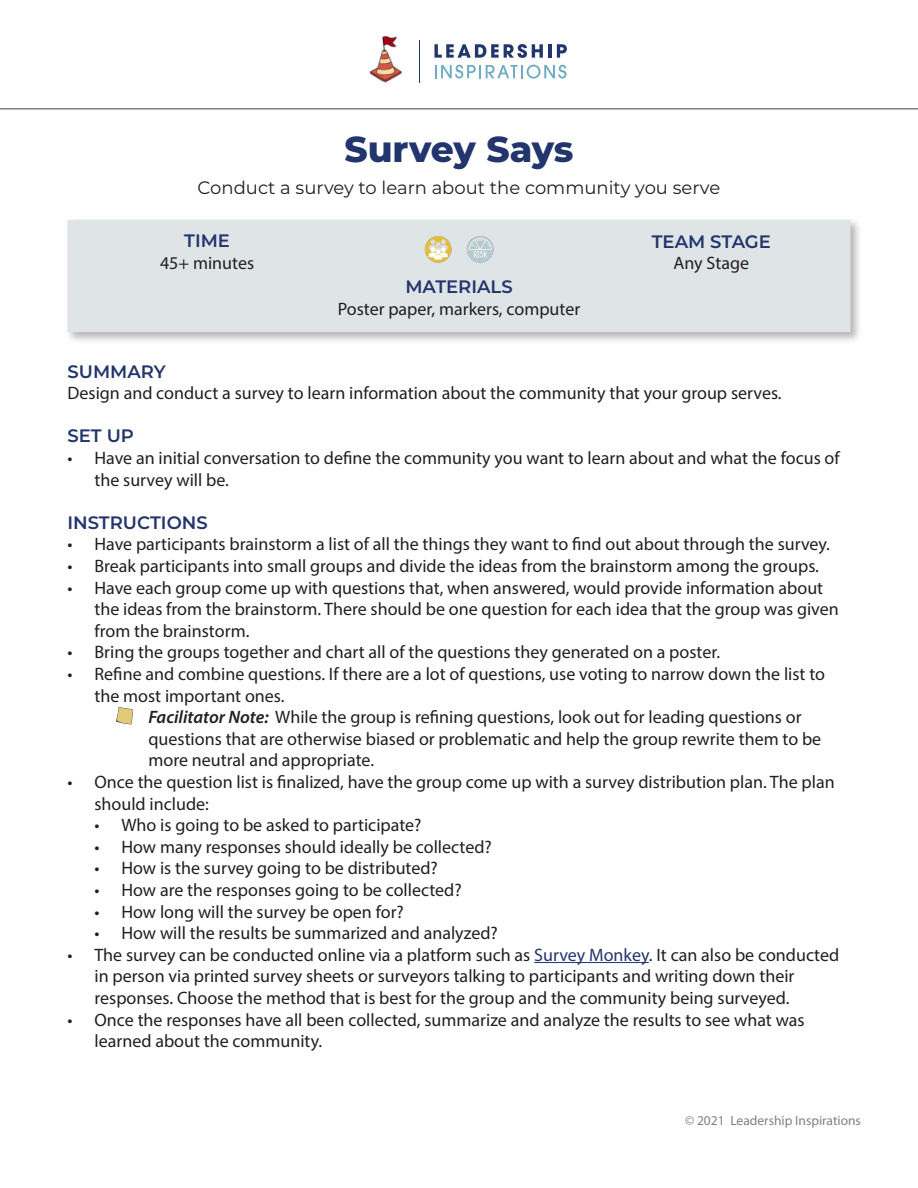
<style>
.page{position:relative;width:918px;height:1188px;background:#fff}
.page>*{position:absolute;margin:0;border:0;box-sizing:border-box;transform-origin:0 0}
.t1{font:800 36px "Montserrat";letter-spacing:-.005em;color:#22356c}
.t2{font:18px/21.6px "Myriad Pro";color:#231f20}
.t3{font:600 18px "Montserrat";color:#22356c}
.t4{font:18px "Montserrat";color:#231f20}
.t5{font:13.5px "Myriad Pro";color:#7e8083}
.s1{font-weight:600;font-style:italic}
.s2{color:#22356c}
</style>
<div class="page">
<svg style="left:446px;top:44px;width:97px;height:14px"></svg>
<hr style="left:548px;top:44px;width:4px;height:14px;background:#22356c">
<svg style="left:557px;top:44px;width:10px;height:14px"></svg>
<svg style="left:442px;top:65px;width:125px;height:14px"></svg>
<hr style="left:0;top:108px;width:918px;height:2px;background:#7e8083">
<img style="left:369px;top:36px;width:73px;height:47px">
<div style="left:64px;top:217px;width:799px;height:128px;background:#231f20;opacity:.34"></div>
<div style="left:68px;top:220px;width:782px;height:112px;background:#dfe4e7"></div>
<hr style="left:534px;top:962px;width:115px;height:1px;background:#22356c">
<img style="left:115px;top:707px;width:18px;height:18px">
<img style="left:424px;top:236px;width:28px;height:27px">
<img style="left:466px;top:236px;width:28px;height:27px">
<p class="t1" style="left:344px;top:122px;width:231px">Survey Says</p>
<p class="t4" style="left:198px;top:175px;width:524px">Conduct a survey to learn about the community you serve</p>
<p class="t3" style="left:652px;top:229px;width:121px">TEAM STAGE</p>
<p class="t2" style="left:674px;top:252px;width:77px">Any Stage</p>
<p class="t3" style="left:184px;top:228px;width:47px">TIME</p>
<p class="t2" style="left:160px;top:251px;width:96px">45+ minutes</p>
<p class="t3" style="left:405px;top:274px;width:109px">MATERIALS</p>
<p class="t2" style="left:338px;top:298px;width:244px">Poster paper, markers, computer</p>
<p class="t3" style="left:68px;top:358px;width:100px">SUMMARY</p>
<p class="t2" style="left:68px;top:382px;width:716px">Design and conduct a survey to learn information about the community that your group serves.</p>
<p class="t3" style="left:68px;top:423px;width:68px">SET UP</p>
<p class="t2" style="left:94px;top:447px;width:747px;text-indent:-27px">• Have an initial conversation to define the community you want to learn about and what the focus of the survey will be.</p>
<p class="t3" style="left:68px;top:510px;width:142px">INSTRUCTIONS</p>
<p class="t2" style="left:68px;top:533px;width:764px">• Have participants brainstorm a list of all the things they want to find out about through the survey.</p>
<p class="t2" style="left:68px;top:555px;width:753px">• Break participants into small groups and divide the ideas from the brainstorm among the groups.</p>
<p class="t2" style="left:94px;top:576px;width:746px;text-indent:-27px">• Have each group come up with questions that, when answered, would provide information about the ideas from the brainstorm. There should be one question for each idea that the group was given from the brainstorm.</p>
<p class="t2" style="left:68px;top:641px;width:654px">• Bring the groups together and chart all of the questions they generated on a poster.</p>
<p class="t2" style="left:94px;top:663px;width:732px;text-indent:-27px">• Refine and combine questions. If there are a lot of questions, use voting to narrow down the list to the most important ones.</p>
<p class="t2" style="left:148px;top:706px;width:674px"><span class="s1">Facilitator Note:</span> While the group is refining questions, look out for leading questions or questions that are otherwise biased or problematic and help the group rewrite them to be more neutral and appropriate.</p>
<p class="t2" style="left:94px;top:771px;width:742px;text-indent:-27px">• Once the question list is finalized, have the group come up with a survey distribution plan. The plan should include:</p>
<p class="t2" style="left:94px;top:814px;width:329px">• Who is going to be asked to participate?</p>
<p class="t2" style="left:94px;top:836px;width:399px">• How many responses should ideally be collected?</p>
<p class="t2" style="left:94px;top:857px;width:345px">• How is the survey going to be distributed?</p>
<p class="t2" style="left:94px;top:879px;width:369px">• How are the responses going to be collected?</p>
<p class="t2" style="left:94px;top:900px;width:311px">• How long will the survey be open for?</p>
<p class="t2" style="left:94px;top:922px;width:405px">• How will the results be summarized and analyzed?</p>
<p class="t2" style="left:94px;top:944px;width:746px;text-indent:-27px">• The survey can be conducted online via a platform such as <span class="s2">Survey Monkey</span>. It can also be conducted in person via printed survey sheets or surveyors talking to participants and writing down their responses. Choose the method that is best for the group and the community being surveyed.</p>
<p class="t2" style="left:94px;top:1008px;width:712px;text-indent:-27px">• Once the responses have all been collected, summarize and analyze the results to see what was learned about the community.</p>
<p class="t5" style="left:685px;top:1112px;width:177px">© 2021 Leadership Inspirations</p>
</div>
